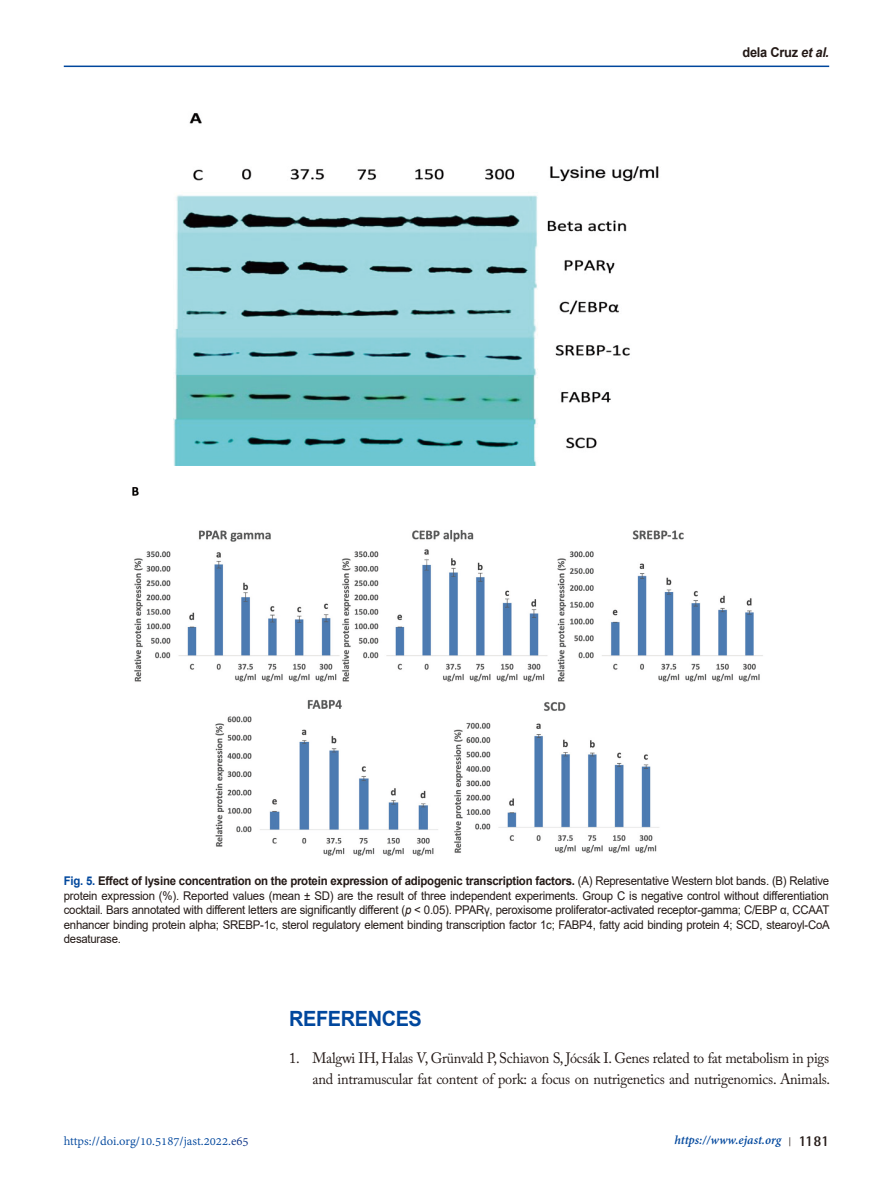
<style>
.page{position:relative;width:893px;height:1191px;background:#fff}
.page>*{position:absolute;margin:0;border:0;box-sizing:border-box;transform-origin:0 0}
.headiing_1st{font:700 21px "Arial";letter-spacing:-.02em;color:#00479d;scale:.95 1}
.main_text_reference{font:15px/21px "Adobe Caslon Pro";letter-spacing:-.02em;color:#231916;text-align:right;scale:.95 1}
.t1{font:13.5px "Adobe Devanagari";color:#00479d}
.t2{font:italic 700 13.5px "Adobe Devanagari";color:#00479d}
.t3{font:700 13.5px "Arial";letter-spacing:-.02em;color:#231916;scale:.95 1}
.t4{font:12px/14.4px "Arial";letter-spacing:-.02em;color:#231916;text-align:justify;scale:.95 1}
.s1{font-style:italic}
.s2{font-weight:700;color:#00479d}
.s3{font-weight:700}
.s4{color:#0d3488}
.s5{font-family:"Shonar Bangla";font-style:normal;font-size:12px;color:#231916}
.s6{font-family:"Rotis Semi Sans Std";font-style:normal;font-size:15px;color:#231916}
</style>
<div class="page">
<hr style="left:64px;top:66px;width:765px;height:1px;background:#00479d">
<img style="left:174px;top:113px;width:485px;height:352px">
<img style="left:132px;top:487px;width:631px;height:369px">
<p class="t3" style="left:742px;top:42px;width:93px">dela Cruz <span class="s1">et al.</span></p>
<p class="t4" style="left:64px;top:873px;width:808px"><span class="s2">Fig. 5.</span> <span class="s3">Effect of lysine concentration on the protein expression of adipogenic transcription factors.</span> (A) Representative Western blot bands. (B) Relative protein expression (%). Reported values (mean ± SD) are the result of three independent experiments. Group C is negative control without differentiation cocktail. Bars annotated with different letters are significantly different (<span class="s1">p</span> &lt; 0.05). PPARγ, peroxisome proliferator-activated receptor-gamma; C/EBP α, CCAAT enhancer binding protein alpha; SREBP-1c, sterol regulatory element binding transcription factor 1c; FABP4, fatty acid binding protein 4; SCD, stearoyl-CoA desaturase.</p>
<p class="headiing_1st" style="left:289px;top:1004px;width:141px">REFERENCES</p>
<p class="main_text_reference" style="left:289px;top:1047px;width:571px">1. Malgwi IH, Halas V, Grünvald P, Schiavon S, Jócsák I. Genes related to fat metabolism in pigs and intramuscular fat content of pork: a focus on nutrigenetics and nutrigenomics. Animals.</p>
<p class="t1" style="left:64px;top:1133px;width:186px">https://doi.org/10.5187/jast.2022.<span class="s4">e65</span></p>
<p class="t2" style="left:674px;top:1132px;width:156px">https://www.ejast.org <span class="s5">|</span> <span class="s6">1181</span></p>
</div>
